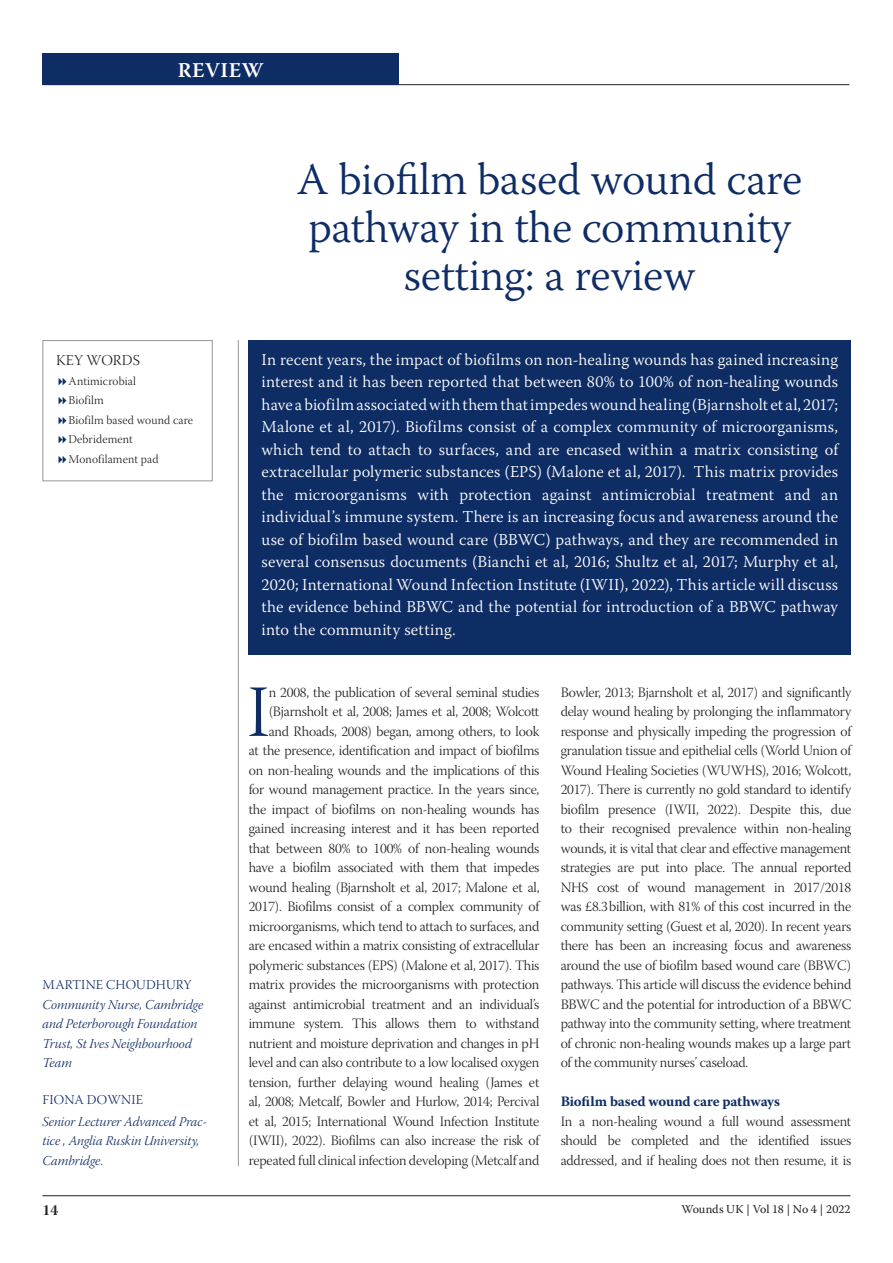
<style>
.page{position:relative;width:893px;height:1263px;background:#fff}
.page>*{position:absolute;margin:0;border:0;box-sizing:border-box;transform-origin:0 0}
.First_paragraph{font:73.35px "Warnock Pro Light Subh";color:#0f2d65}
.Article_title{font:300 45px/48px "Warnock Pro";letter-spacing:-.01em;color:#0f2d65;text-align:center}
.t1{font:600 21px "Warnock Pro";letter-spacing:.025em;color:#fff}
.Abstract{font:300 16.5px/22.5px "Warnock Pro";letter-spacing:.01em;color:#fff;text-align:justify}
.t2{font:15px "Warnock Pro Light Subh";letter-spacing:.01em;color:#231f20}
.t3{font:15px "Warnock Pro Bold Subh";color:#231f20}
.First_paragraph-2{font:14.25px/19.5px "Warnock Pro Light Subh";letter-spacing:-.015em;color:#231f20;text-align:right}
.Paragraph_indented{font:14.25px/19.5px "Warnock Pro Light Subh";letter-spacing:-.015em;color:#231f20;text-align:justify}
.B-head{font:700 14.25px "Warnock Pro";letter-spacing:-.01em;color:#0f2d65}
.Author_s_details_nam{font:13.5px/19.5px "Warnock Pro Light It Subh";color:#0f2d65}
.Author_s_details_nam-2{font:13.5px "Warnock Pro Light Subh";letter-spacing:.015em;color:#0f2d65}
.t4{font:12px "Warnock Pro Light Subh";letter-spacing:.01em;color:#231f20}
.t5{font:12px "Warnock Pro";letter-spacing:-.005em;color:#231f20}
</style>
<div class="page">
<hr style="left:43px;top:1195px;width:807px;height:1px;background:#231f20">
<hr style="left:43px;top:84px;width:806px;height:1px;background:#231f20">
<div style="left:43px;top:53px;width:356px;height:32px;background:#0f2d65"></div>
<hr style="left:238px;top:340px;width:1px;height:826px;background:#939598">
<div style="left:249px;top:340px;width:602px;height:315px;background:#0f2d65"></div>
<div style="left:43px;top:340px;width:170px;height:141px;border:1px solid #939598"></div>
<p class="t1" style="left:178px;top:57px;width:87px">REVIEW</p>
<p class="Article_title" style="left:297px;top:155px;width:507px">A biofilm based wound care pathway in the community setting: a review</p>
<p class="t2" style="left:56px;top:352px;width:85px">KEY WORDS</p>
<p class="t4" style="left:69px;top:374px;width:69px">Antimicrobial</p>
<p class="t4" style="left:69px;top:394px;width:37px">Biofilm</p>
<p class="t4" style="left:69px;top:413px;width:126px">Biofilm based wound care</p>
<p class="t4" style="left:69px;top:433px;width:66px">Debridement</p>
<p class="t4" style="left:69px;top:452px;width:91px">Monofilament pad</p>
<p class="Author_s_details_nam-2" style="left:43px;top:978px;width:151px">MARTINE CHOUDHURY</p>
<p class="Author_s_details_nam" style="left:43px;top:996px;width:162px">Community Nurse, Cambridge and Peterborough Foundation<br>Trust, St Ives Neighbourhood<br>Team</p>
<p class="Author_s_details_nam-2" style="left:43px;top:1092px;width:102px">FIONA DOWNIE</p>
<p class="Author_s_details_nam" style="left:43px;top:1113px;width:166px">Senior Lecturer Advanced Prac&shy;tice , Anglia Ruskin University,<br>Cambridge.</p>
<p class="t3" style="left:43px;top:1201px;width:17px">14</p>
<p class="Abstract" style="left:261px;top:348px;width:578px">In recent years, the impact of biofilms on non-healing wounds has gained increasing interest and it has been reported that between 80% to 100% of non-healing wounds have a biofilm associated with them that impedes wound healing (Bjarnsholt et al, 2017; Malone et al, 2017). Biofilms consist of a complex community of microorganisms, which tend to attach to surfaces, and are encased within a matrix consisting of extracellular polymeric substances (EPS) (Malone et al, 2017). This matrix provides the microorganisms with protection against antimicrobial treatment and an individual’s immune system. There is an increasing focus and awareness around the use of biofilm based wound care (BBWC) pathways, and they are recommended in several consensus documents (Bianchi et al, 2016; Shultz et al, 2017; Murphy et al, 2020; International Wound Infection Institute (IWII), 2022), This article will discuss the evidence behind BBWC and the potential for introduction of a BBWC pathway into the community setting.</p>
<p class="First_paragraph-2" style="left:249px;top:684px;width:292px">n 2008, the publication of several seminal studies (Bjarnsholt et al, 2008; James et al, 2008; Wolcott and Rhoads, 2008) began, among others, to look<br>at the presence, identification and impact of biofilms on non-healing wounds and the implications of this for wound management practice. In the years since, the impact of biofilms on non-healing wounds has gained increasing interest and it has been reported that between 80% to 100% of non-healing wounds have a biofilm associated with them that impedes wound healing (Bjarnsholt et al, 2017; Malone et al, 2017). Biofilms consist of a complex community of microorganisms, which tend to attach to surfaces, and are encased within a matrix consisting of extracellular polymeric substances (EPS) (Malone et al, 2017). This matrix provides the microorganisms with protection against antimicrobial treatment and an individual’s immune system. This allows them to withstand nutrient and moisture deprivation and changes in pH level and can also contribute to a low localised oxygen tension, further delaying wound healing (James et al, 2008; Metcalf, Bowler and Hurlow, 2014; Percival et al, 2015; International Wound Infection Institute (IWII), 2022). Biofilms can also increase the risk of repeated full clinical infection developing (Metcalf and</p>
<p class="First_paragraph-2" style="left:561px;top:684px;width:292px;text-align:justify">Bowler, 2013; Bjarnsholt et al, 2017) and significantly delay wound healing by prolonging the inflammatory response and physically impeding the progression of granulation tissue and epithelial cells (World Union of Wound Healing Societies (WUWHS), 2016; Wolcott, 2017). There is currently no gold standard to identify biofilm presence (IWII, 2022). Despite this, due to their recognised prevalence within non-healing wounds, it is vital that clear and effective management strategies are put into place. The annual reported NHS cost of wound management in 2017/2018 was £8.3billion, with 81% of this cost incurred in the community setting (Guest et al, 2020). In recent years there has been an increasing focus and awareness around the use of biofilm based wound care (BBWC) pathways. This article will discuss the evidence behind BBWC and the potential for introduction of a BBWC pathway into the community setting, where treatment of chronic non-healing wounds makes up a large part of the community nurses’ caseload.</p>
<p class="First_paragraph" style="left:247px;top:672px;width:24px">I</p>
<p class="B-head" style="left:561px;top:1093px;width:221px">Biofilm based wound care pathways</p>
<p class="Paragraph_indented" style="left:561px;top:1113px;width:292px">In a non-healing wound a full wound assessment should be completed and the identified issues addressed, and if healing does not then resume, it is</p>
<p class="t5" style="left:681px;top:1202px;width:171px">Wounds UK | Vol 18 | No 4 | 2022</p>
</div>
